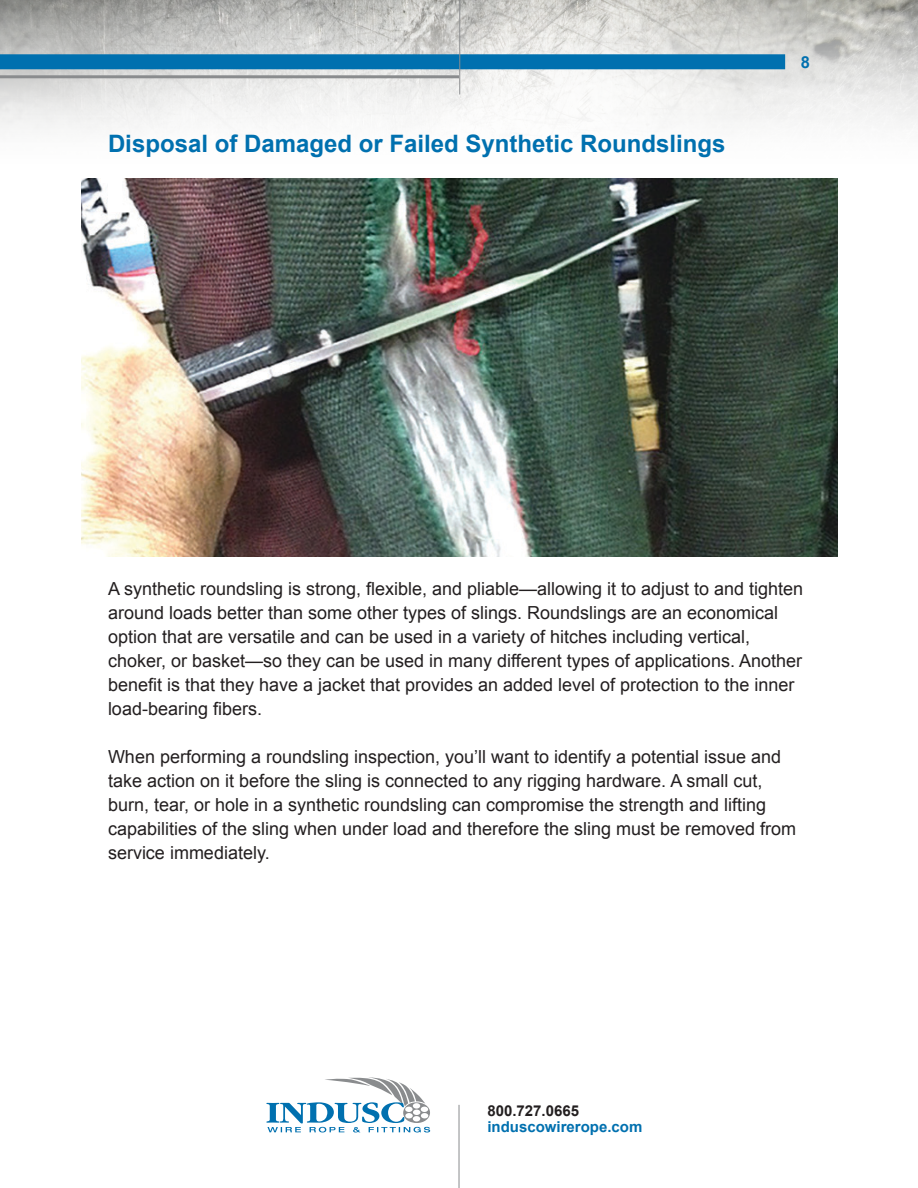
<style>
.page{position:relative;width:918px;height:1188px;background:#fff}
.page>*{position:absolute;margin:0;border:0;box-sizing:border-box;transform-origin:0 0}
.t1{font:700 24px "Arial";color:#0070af}
.t2{font:18px/24px "Arial";color:#231f20}
.t3{font:700 16.5px "Arial";color:#0070af}
.t4{font:700 15px "Arial";color:#0070af}
.t5{font:700 15px "Arial";color:#231f20}
</style>
<div class="page">
<svg style="left:266px;top:1077px;width:164px;height:56px"></svg>
<img style="left:0;top:0;width:918px;height:179px">
<hr style="left:459px;top:1105px;width:1px;height:83px;background:#8a8c8e">
<div style="left:0;top:54px;width:785px;height:15px;background:#0070af"></div>
<hr style="left:0;top:75px;width:459px;height:3px;background:#8a8c8e">
<hr style="left:459px;top:0;width:1px;height:94px;background:#8a8c8e">
<img style="left:81px;top:179px;width:756px;height:378px">
<p class="t1" style="left:108px;top:128px;width:619px">Disposal of Damaged or Failed Synthetic Roundslings</p>
<p class="t3" style="left:801px;top:52px;width:11px">8</p>
<p class="t2" style="left:108px;top:577px;width:697px">A synthetic roundsling is strong, flexible, and pliable—allowing it to adjust to and tighten around loads better than some other types of slings. Roundslings are an economical option that are versatile and can be used in a variety of hitches including vertical, choker, or basket—so they can be used in many different types of applications. Another benefit is that they have a jacket that provides an added level of protection to the inner load-bearing fibers.</p>
<p class="t2" style="left:108px;top:745px;width:690px">When performing a roundsling inspection, you’ll want to identify a potential issue and take action on it before the sling is connected to any rigging hardware. A small cut, burn, tear, or hole in a synthetic roundsling can compromise the strength and lifting capabilities of the sling when under load and therefore the sling must be removed from service immediately.</p>
<p class="t5" style="left:487px;top:1101px;width:93px">800.727.0665</p>
<p class="t4" style="left:487px;top:1117px;width:157px">induscowirerope.com</p>
</div>
